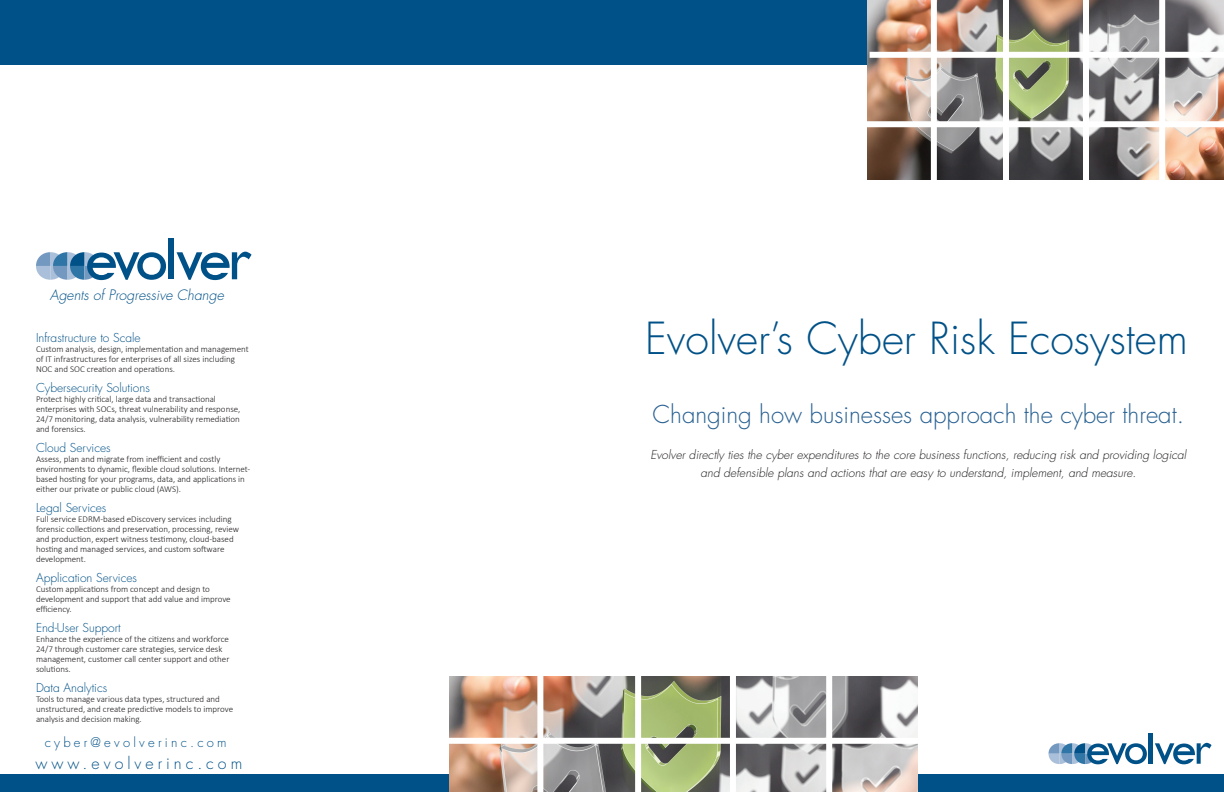
<style>
.page{position:relative;width:1224px;height:792px;background:#fff}
.page>*{position:absolute;margin:0;border:0;box-sizing:border-box;transform-origin:0 0}
.t1{font:300 43px "Futura Std";color:#005187}
.t2{font:300 24px "Futura Std";color:#276091}
.t3{font:300 16px "Futura Std";letter-spacing:.25em;color:#005187}
.t4{font:italic 300 14px "Futura Std";color:#005187}
.t5{font:300 13px "Futura Std";letter-spacing:.25em;color:#005187}
.t6{font:italic 300 12px/18px "Futura Std";color:#231f20;text-align:center}
.t7{font:300 12px "Futura Std";color:#005187}
.t8{font:300 9px/10px "Calibri";color:#231f20}
</style>
<div class="page">
<div style="left:0;top:775px;width:1224px;height:17px;background:#005187"></div>
<div style="left:0;top:0;width:1224px;height:64px;background:#005187"></div>
<div style="left:169px;top:238px;width:5px;height:41px;background:#005187"></div>
<svg style="left:177px;top:252px;width:75px;height:28px"></svg>
<svg style="left:36px;top:252px;width:130px;height:28px"></svg>
<img style="left:868px;top:0;width:356px;height:179px">
<div style="left:870px;top:52px;width:354px;height:6px;background:#fff"></div>
<div style="left:860px;top:121px;width:364px;height:6px;background:#fff"></div>
<div style="left:931px;top:0;width:6px;height:214px;background:#fff"></div>
<div style="left:1003px;top:0;width:6px;height:214px;background:#fff"></div>
<div style="left:1083px;top:0;width:6px;height:214px;background:#fff"></div>
<div style="left:1159px;top:0;width:6px;height:197px;background:#fff"></div>
<img style="left:449px;top:676px;width:469px;height:116px">
<div style="left:433px;top:738px;width:504px;height:6px;background:#fff"></div>
<div style="left:730px;top:608px;width:6px;height:184px;background:#fff"></div>
<div style="left:826px;top:608px;width:6px;height:184px;background:#fff"></div>
<div style="left:635px;top:608px;width:6px;height:184px;background:#fff"></div>
<div style="left:537px;top:614px;width:6px;height:178px;background:#fff"></div>
<hr style="left:1149px;top:733px;width:4px;height:31px;background:#005187">
<svg style="left:1155px;top:743px;width:57px;height:21px"></svg>
<svg style="left:1049px;top:743px;width:98px;height:21px"></svg>
<h3 class="t4" style="left:50px;top:287px;width:176px">Agents of Progressive Change</h3>
<h3 class="t7" style="left:36px;top:331px;width:106px">Infrastructure to Scale</h3>
<p class="t8" style="left:36px;top:344px;width:214px">Custom analysis, design, implementation and management of IT infrastructures for enterprises of all sizes including</p>
<p class="t8" style="left:36px;top:364px;width:141px">NOC and SOC creation and operations.</p>
<h3 class="t7" style="left:36px;top:381px;width:115px">Cybersecurity Solutions</h3>
<p class="t8" style="left:36px;top:394px;width:206px">Protect highly critical, large data and transactional enterprises with SOCs, threat vulnerability and response, 24/7 monitoring, data analysis, vulnerability remediation and forensics.</p>
<h3 class="t7" style="left:36px;top:441px;width:76px">Cloud Services</h3>
<p class="t8" style="left:36px;top:454px;width:216px">Assess, plan and migrate from inefficient and costly environments to dynamic, flexible cloud solutions. Internet&shy;based hosting for your programs, data, and applications in either our private or public cloud (AWS).</p>
<h3 class="t7" style="left:36px;top:501px;width:72px">Legal Services</h3>
<p class="t8" style="left:36px;top:514px;width:205px">Full service EDRM-based eDiscovery services including forensic collections and preservation, processing, review and production, expert witness testimony, cloud-based hosting and managed services, and custom software development.</p>
<h3 class="t7" style="left:36px;top:571px;width:103px">Application Services</h3>
<p class="t8" style="left:36px;top:584px;width:196px">Custom applications from concept and design to development and support that add value and improve efficiency.</p>
<h3 class="t7" style="left:36px;top:621px;width:86px">End-User Support</h3>
<p class="t8" style="left:36px;top:634px;width:195px">Enhance the experience of the citizens and workforce 24/7 through customer care strategies, service desk management, customer call center support and other solutions.</p>
<h3 class="t7" style="left:36px;top:681px;width:73px">Data Analytics</h3>
<p class="t8" style="left:36px;top:694px;width:199px">Tools to manage various data types, structured and unstructured, and create predictive models to improve analysis and decision making.</p>
<h3 class="t5" style="left:45px;top:735px;width:184px">cyber@evolverinc.com</h3>
<h3 class="t3" style="left:35px;top:754px;width:208px">www.evolverinc.com</h3>
<h1 class="t1" style="left:645px;top:312px;width:544px">Evolver’s Cyber Risk Ecosystem</h1>
<h2 class="t2" style="left:653px;top:400px;width:533px">Changing how businesses approach the cyber threat.</h2>
<h3 class="t6" style="left:650px;top:446px;width:538px">Evolver directly ties the cyber expenditures to the core business functions, reducing risk and providing logical and defensible plans and actions that are easy to understand, implement, and measure.</h3>
</div>
